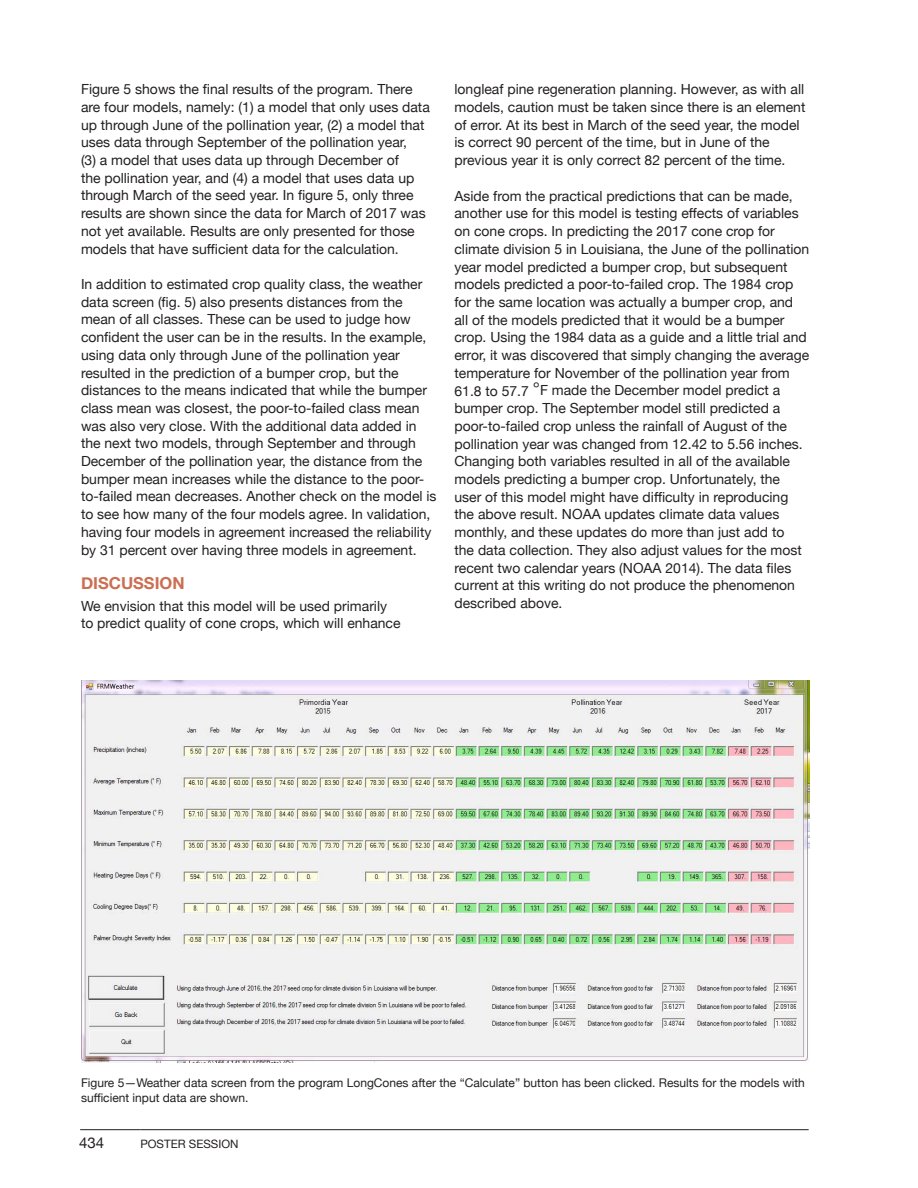
<style>
.page{position:relative;width:918px;height:1188px;background:#fff}
.page>*{position:absolute;margin:0;border:0;box-sizing:border-box;transform-origin:0 0}
.bold_caps{font:700 16.5px "Helvetica Neue";color:#cc6e51}
.t1{font:15px "Helvetica Neue";color:#231f20}
.main_body_text_space{font:13.95px/17.7px "Helvetica Neue";color:#231f20}
.main_body_text{font:13.95px/17.7px "Helvetica Neue";color:#231f20}
.caption_text{font:12px/15px "Helvetica Neue";color:#231f20}
.t2{font:11.55px "Helvetica Neue";color:#231f20}
.s1{font-size:18px}
</style>
<div class="page">
<hr style="left:80px;top:1129px;width:60px;height:1px;background:#231f20">
<hr style="left:140px;top:1129px;width:669px;height:1px;background:#231f20">
<img style="left:81px;top:680px;width:729px;height:382px">
<p class="main_body_text" style="left:81px;top:81px;width:350px">Figure 5 shows the final results of the program. There are four models, namely: (1) a model that only uses data up through June of the pollination year, (2) a model that uses data through September of the pollination year,<br>(3) a model that uses data up through December of<br>the pollination year, and (4) a model that uses data up through March of the seed year. In figure 5, only three results are shown since the data for March of 2017 was not yet available. Results are only presented for those models that have sufficient data for the calculation.</p>
<p class="main_body_text" style="left:81px;top:276px;width:357px">In addition to estimated crop quality class, the weather data screen (fig. 5) also presents distances from the mean of all classes. These can be used to judge how confident the user can be in the results. In the example, using data only through June of the pollination year resulted in the prediction of a bumper crop, but the distances to the means indicated that while the bumper class mean was closest, the poor-to-failed class mean was also very close. With the additional data added in the next two models, through September and through December of the pollination year, the distance from the bumper mean increases while the distance to the poor&shy;to-failed mean decreases. Another check on the model is to see how many of the four models agree. In validation, having four models in agreement increased the reliability by 31 percent over having three models in agreement.</p>
<h2 class="bold_caps" style="left:81px;top:570px;width:105px">DISCUSSION</h2>
<p class="main_body_text_space" style="left:81px;top:598px;width:321px">We envision that this model will be used primarily to predict quality of cone crops, which will enhance</p>
<p class="main_body_text_space" style="left:454px;top:81px;width:352px">longleaf pine regeneration planning. However, as with all models, caution must be taken since there is an element of error. At its best in March of the seed year, the model is correct 90 percent of the time, but in June of the previous year it is only correct 82 percent of the time.</p>
<p class="main_body_text_space" style="left:454px;top:188px;width:356px">Aside from the practical predictions that can be made, another use for this model is testing effects of variables on cone crops. In predicting the 2017 cone crop for climate division 5 in Louisiana, the June of the pollination year model predicted a bumper crop, but subsequent models predicted a poor-to-failed crop. The 1984 crop for the same location was actually a bumper crop, and all of the models predicted that it would be a bumper crop. Using the 1984 data as a guide and a little trial and error, it was discovered that simply changing the average temperature for November of the pollination year from 61.8 to 57.7 <span class="s1">°</span>F made the December model predict a bumper crop. The September model still predicted a poor-to-failed crop unless the rainfall of August of the pollination year was changed from 12.42 to 5.56 inches.<br>Changing both variables resulted in all of the available models predicting a bumper crop. Unfortunately, the user of this model might have difficulty in reproducing the above result. NOAA updates climate data values monthly, and these updates do more than just add to<br>the data collection. They also adjust values for the most recent two calendar years (NOAA 2014). The data files current at this writing do not produce the phenomenon described above.</p>
<p class="caption_text" style="left:81px;top:1076px;width:725px">Figure 5—Weather data screen from the program LongCones after the “Calculate” button has been clicked. Results for the models with sufficient input data are shown.</p>
<p class="t1" style="left:79px;top:1132px;width:27px">434</p>
<p class="t2" style="left:140px;top:1135px;width:100px">POSTER SESSION</p>
</div>
